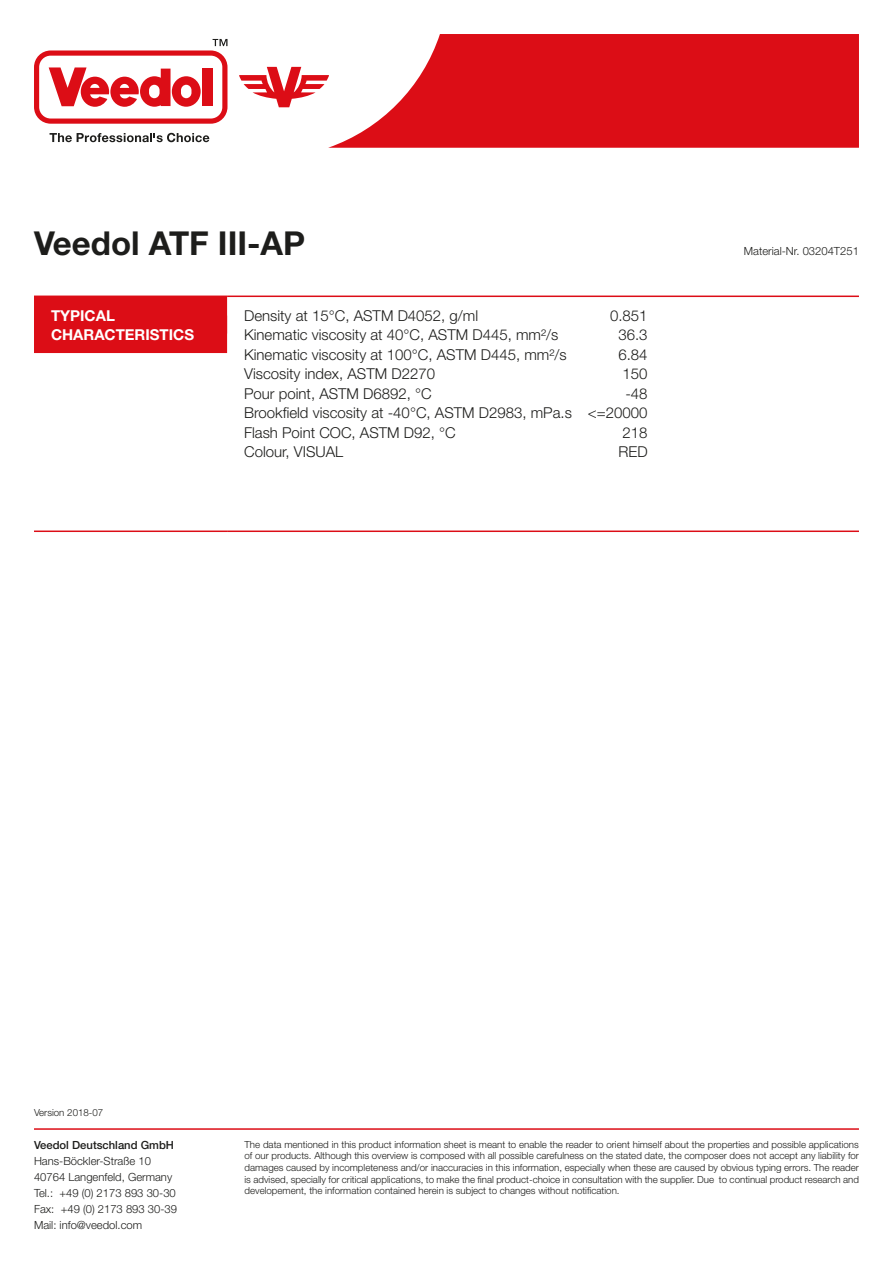
<style>
.page{position:relative;width:893px;height:1263px;background:#fff}
.page>*{position:absolute;margin:0;border:0;box-sizing:border-box;transform-origin:0 0}
.t1{font:700 33px "Helvetica Neue";color:#1d1d1b}
.t2{font:300 15px/19.5px "Helvetica Neue";color:#1d1d1b;text-align:justify}
.t3{font:700 15px/19.5px "Helvetica Neue";color:#fff}
.t4{font:300 11.25px/16px "Helvetica Neue";color:#1d1d1b}
.t5{font:500 11.25px "Helvetica Neue";color:#1d1d1b}
.t6{font:300 9.75px/11.7px "Helvetica Neue";color:#1d1d1b;text-align:justify}
</style>
<div class="page">
<svg style="left:239px;top:67px;width:89px;height:40px"></svg>
<svg style="left:50px;top:133px;width:159px;height:9px"></svg>
<svg style="left:34px;top:39px;width:193px;height:85px"></svg>
<svg style="left:328px;top:34px;width:531px;height:114px;background:#e02f37"></svg>
<hr style="left:34px;top:1128px;width:825px;height:2px;background:#dc0d16">
<hr style="left:227px;top:296px;width:632px;height:1px;background:#dc0d16">
<div style="left:34px;top:296px;width:193px;height:38px;background:#dc0d16"></div>
<div style="left:34px;top:316px;width:193px;height:37px;background:#dc0d16"></div>
<hr style="left:34px;top:530px;width:193px;height:2px;background:#dc0d16">
<hr style="left:227px;top:530px;width:632px;height:2px;background:#dc0d16">
<h1 class="t1" style="left:34px;top:223px;width:273px">VEEDOL ATF III-AP</h1>
<h2 class="t3" style="left:51px;top:305px;width:145px">TYPI CAL<br>CHARACTERISTI CS</h2>
<h2 class="t2" style="left:244px;top:305px;width:236px">Density at 15°C, ASTM D4052, g/ml</h2>
<h2 class="t2" style="left:610px;top:305px;width:39px">0.851</h2>
<h2 class="t2" style="left:244px;top:325px;width:316px">Kinematic viscosity at 40°C, ASTM D445, mm²/s</h2>
<h2 class="t2" style="left:618px;top:325px;width:31px">36.3</h2>
<h2 class="t2" style="left:244px;top:344px;width:324px">Kinematic viscosity at 100°C, ASTM D445, mm²/s</h2>
<h2 class="t2" style="left:618px;top:344px;width:31px">6.84</h2>
<h2 class="t2" style="left:244px;top:364px;width:192px">Viscosity index, ASTM D2270</h2>
<h2 class="t2" style="left:623px;top:364px;width:27px">150</h2>
<h2 class="t2" style="left:244px;top:383px;width:189px">Pour point, ASTM D6892, °C</h2>
<h2 class="t2" style="left:244px;top:383px;width:405px;text-indent:381px">-48<br>Brookfield viscosity at -40°C, ASTM D2983, mPa.s &lt;=20000<br>Flash Point COC, ASTM D92, °C</h2>
<h2 class="t2" style="left:623px;top:422px;width:27px">218</h2>
<h2 class="t2" style="left:244px;top:442px;width:101px">Colour, VISUAL</h2>
<h2 class="t2" style="left:618px;top:442px;width:31px">RED</h2>
<p class="t4" style="left:744px;top:243px;width:117px">Material-Nr. 03204T251</p>
<p class="t6" style="left:34px;top:1106px;width:71px">Version 2018-07</p>
<p class="t5" style="left:34px;top:1138px;width:142px">Veedol Deutschland GmbH</p>
<p class="t4" style="left:34px;top:1152px;width:145px">Hans-Böckler-Straße 10<br>40764 Langenfeld, Germany<br>Tel.: +49 (0) 2173 893 30-30<br>Fax: +49 (0) 2173 893 30-39<br>Mail: info@veedol.com</p>
<p class="t6" style="left:244px;top:1138px;width:616px">The data mentioned in this product information sheet is meant to enable the reader to orient himself about the properties and possible applications of our products. Although this overview is composed with all possible carefulness on the stated date, the composer does not accept any liability for damages caused by incompleteness and/or inaccuracies in this information, especially when these are caused by obvious typing errors. The reader is advised, specially for critical applications, to make the final product-choice in consultation with the supplier. Due to continual product research and developement, the information contained herein is subject to changes without notification.</p>
</div>
